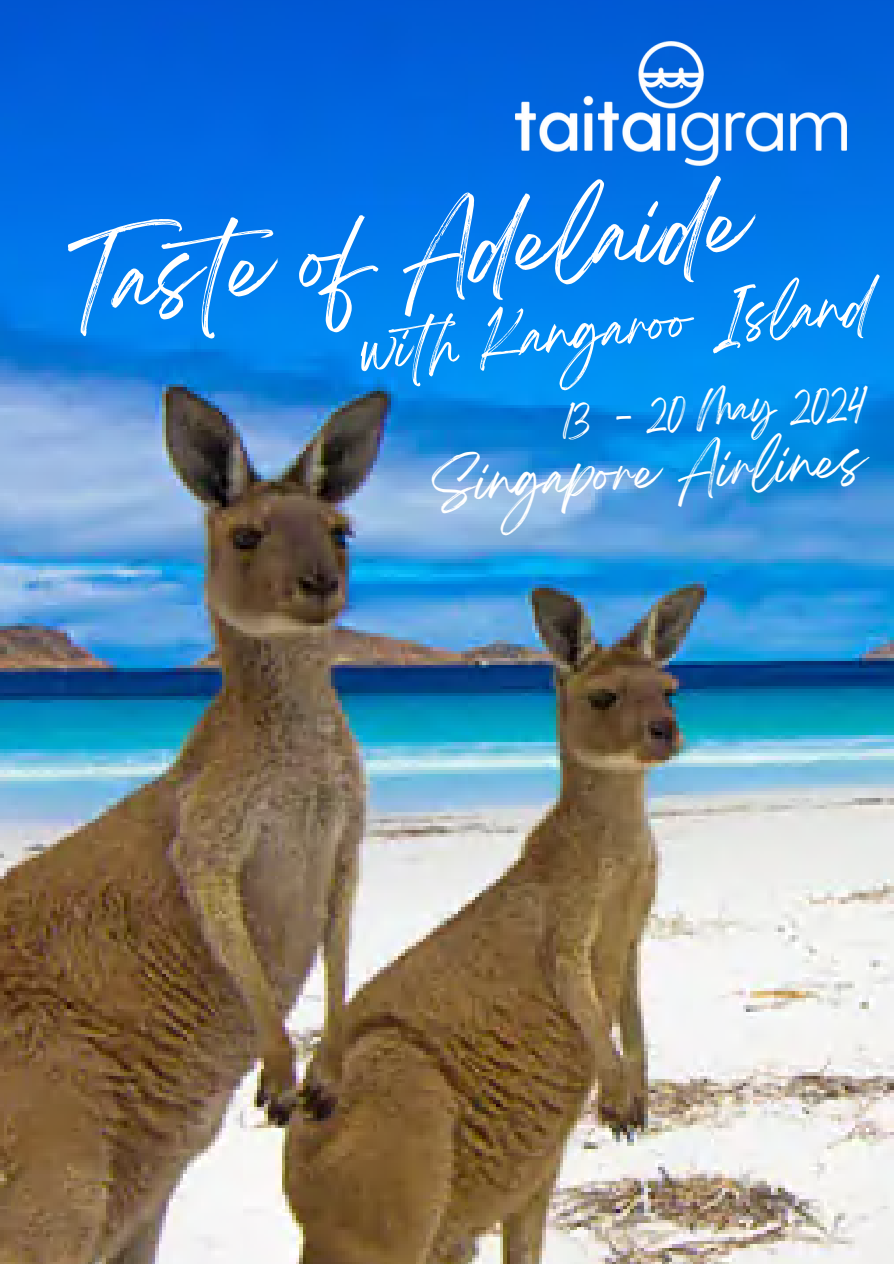
<style>
.page{position:relative;width:894px;height:1264px;background:#fff}
.page>*{position:absolute;margin:0;border:0;box-sizing:border-box;transform-origin:0 0}
.t1{font:80.1px "Breathing";color:#fff}
.t2{font:48px "Breathing";color:#fff}
.t3{font:45.9px "Breathing";color:#fff}
.t4{font:34.05px "Breathing";color:#fff}
</style>
<div class="page">
<img style="left:0;top:0;width:893px;height:1263px">
<img style="left:515px;top:41px;width:331px;height:124px">
<p class="t1" style="left:69px;top:258px;width:681px;rotate:-5deg">Taste of Adelaide</p>
<p class="t2" style="left:360px;top:335px;width:513px;rotate:-5deg">with Kangaroo Island</p>
<p class="t4" style="left:561px;top:407px;width:302px;rotate:-3deg">13 - 20 May 2024</p>
<h1 class="t3" style="left:431px;top:469px;width:435px;rotate:-3deg">Singapore Airlines</h1>
</div>
